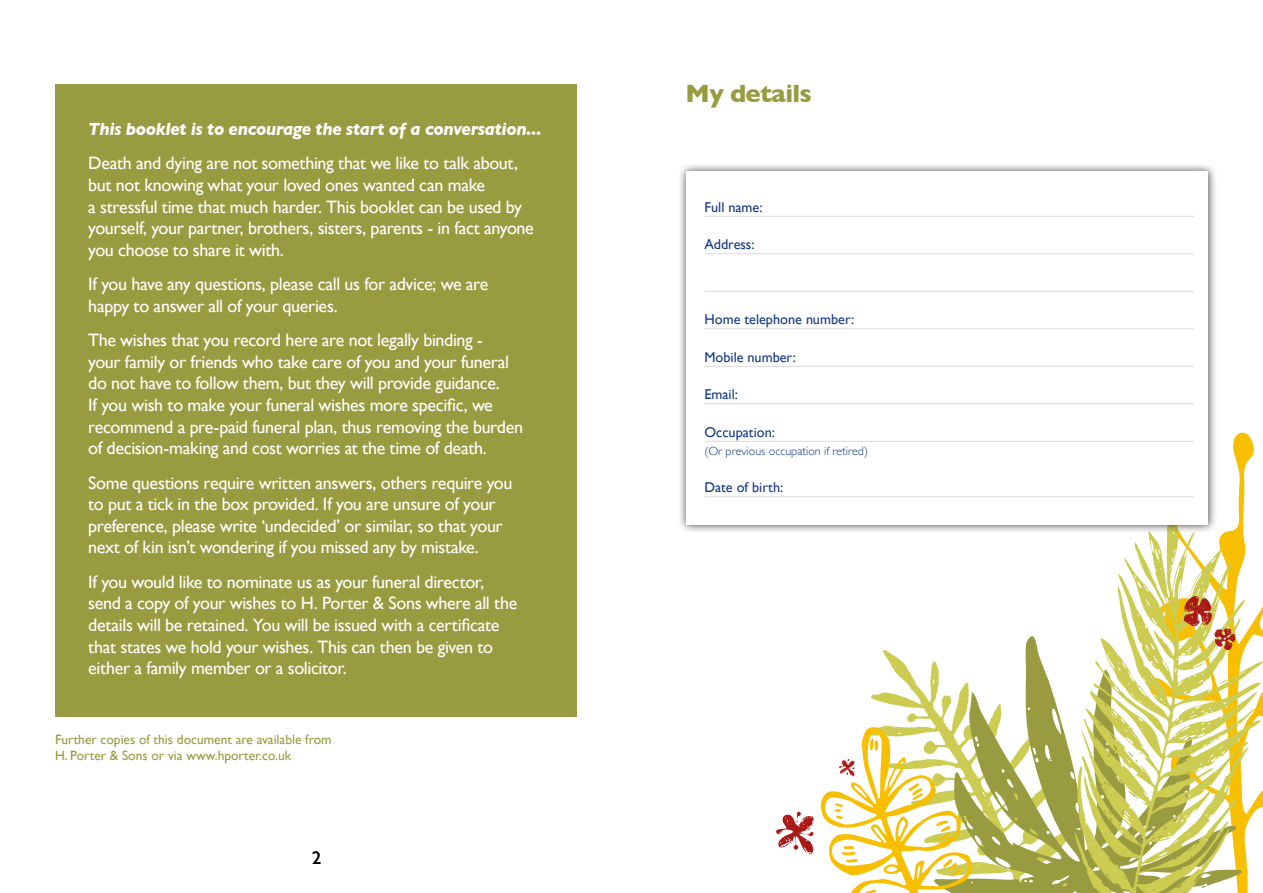
<style>
.page{position:relative;width:1263px;height:893px;background:#fff}
.page>*{position:absolute;margin:0;border:0;box-sizing:border-box;transform-origin:0 0}
.t1{font:700 25.5px "Gill Sans";letter-spacing:-.03em;color:#999b40}
.t2{font:18px/21.6px "Gill Sans";letter-spacing:-.02em;color:#fff}
.t3{font:italic 700 18px "Gill Sans";letter-spacing:-.015em;color:#fff;scale:.95 1}
.t4{font:18px "Gill Sans";color:#000}
.t5{font:14.25px "Gill Sans";color:#143a84}
.t6{font:13.5px/16.2px "Gill Sans";color:#999b40}
.t7{font:300 12px "Gill Sans";color:#143a84}
</style>
<div class="page">
<svg style="left:1233px;top:432px;width:21px;height:69px"></svg>
<svg style="left:871px;top:650px;width:57px;height:77px"></svg>
<svg style="left:928px;top:636px;width:147px;height:257px"></svg>
<svg style="left:1075px;top:501px;width:188px;height:392px"></svg>
<svg style="left:1127px;top:751px;width:15px;height:11px"></svg>
<svg style="left:1111px;top:859px;width:5px;height:5px"></svg>
<svg style="left:776px;top:727px;width:215px;height:166px"></svg>
<svg style="left:1182px;top:595px;width:55px;height:56px"></svg>
<div style="left:55px;top:84px;width:521px;height:632px;background:#999b40"></div>
<div style="left:678px;top:163px;width:539px;height:371px;background:#000;opacity:.75"></div>
<div style="left:687px;top:172px;width:521px;height:353px;background:#fff"></div>
<hr style="left:704px;top:216px;width:490px;height:1px;background:#dadada">
<hr style="left:704px;top:253px;width:490px;height:1px;background:#dadada">
<hr style="left:704px;top:291px;width:490px;height:1px;background:#dadada">
<hr style="left:704px;top:328px;width:490px;height:1px;background:#dadada">
<hr style="left:704px;top:366px;width:490px;height:1px;background:#dadada">
<hr style="left:704px;top:403px;width:490px;height:1px;background:#dadada">
<hr style="left:704px;top:441px;width:490px;height:1px;background:#dadada">
<hr style="left:704px;top:496px;width:490px;height:1px;background:#dadada">
<p class="t3" style="left:88px;top:119px;width:479px">This booklet is to encourage the start of a conversation...</p>
<p class="t2" style="left:88px;top:152px;width:447px">Death and dying are not something that we like to talk about, but not knowing what your loved ones wanted can make<br>a stressful time that much harder. This booklet can be used by yourself, your partner, brothers, sisters, parents - in fact anyone you choose to share it with.</p>
<p class="t2" style="left:88px;top:273px;width:402px">If you have any questions, please call us for advice; we are happy to answer all of your queries.</p>
<p class="t2" style="left:88px;top:329px;width:436px">The wishes that you record here are not legally binding -<br>your family or friends who take care of you and your funeral do not have to follow them, but they will provide guidance.<br>If you wish to make your funeral wishes more specific, we recommend a pre-paid funeral plan, thus removing the burden of decision-making and cost worries at the time of death.</p>
<p class="t2" style="left:88px;top:471px;width:426px">Some questions require written answers, others require you to put a tick in the box provided. If you are unsure of your preference, please write ‘undecided’ or similar, so that your next of kin isn’t wondering if you missed any by mistake.</p>
<p class="t2" style="left:88px;top:571px;width:431px">If you would like to nominate us as your funeral director, send a copy of your wishes to H. Porter &amp; Sons where all the details will be retained. You will be issued with a certificate that states we hold your wishes. This can then be given to either a family member or a solicitor.</p>
<p class="t6" style="left:55px;top:731px;width:278px">Further copies of this document are available from<br>H. Porter &amp; Sons or via www.hporter.co.uk</p>
<p class="t4" style="left:312px;top:847px;width:10px">2</p>
<h1 class="t1" style="left:685px;top:73px;width:128px">My details</h1>
<p class="t5" style="left:704px;top:199px;width:60px">Full name:</p>
<p class="t5" style="left:704px;top:236px;width:52px">Address:</p>
<p class="t5" style="left:704px;top:311px;width:151px">Home telephone number:</p>
<p class="t5" style="left:704px;top:349px;width:93px">Mobile number:</p>
<p class="t5" style="left:704px;top:386px;width:35px">Email:</p>
<p class="t5" style="left:704px;top:424px;width:72px">Occupation:</p>
<p class="t7" style="left:704px;top:441px;width:165px">(Or previous occupation if retired)</p>
<p class="t5" style="left:704px;top:479px;width:80px">Date of birth:</p>
</div>
